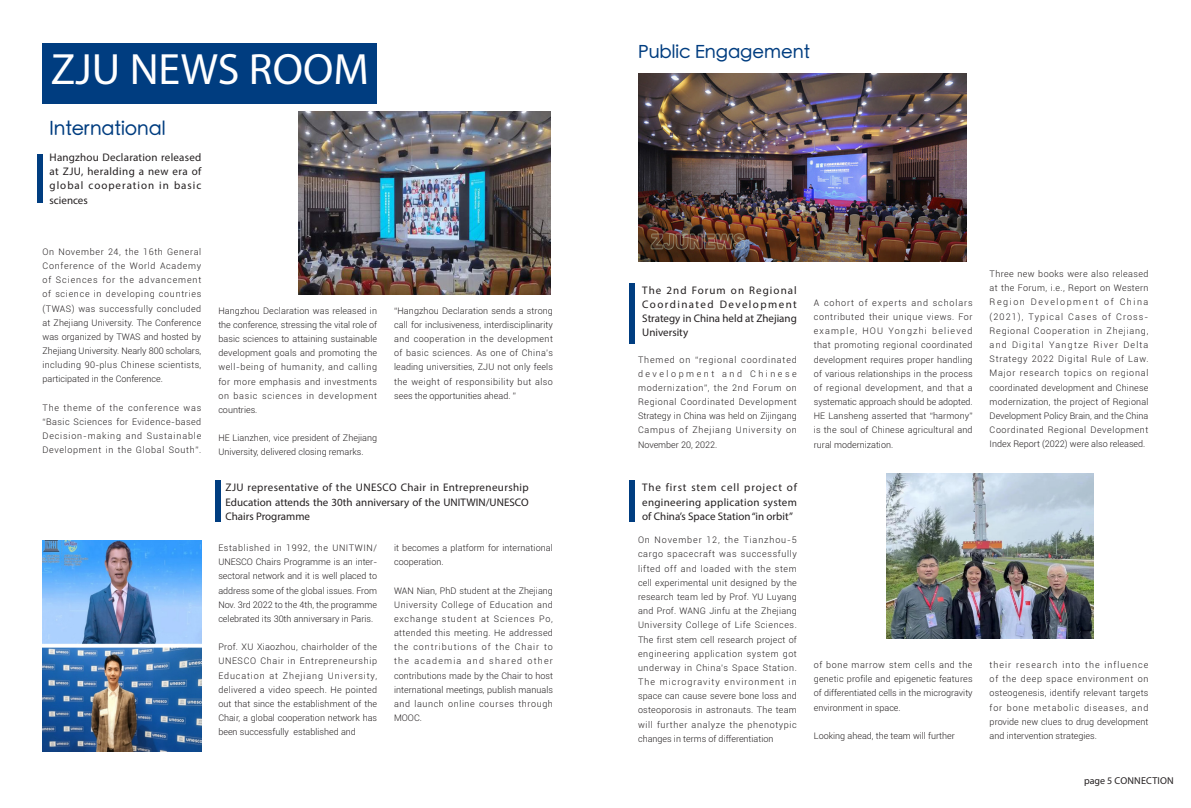
<style>
.page{position:relative;width:1191px;height:808px;background:#fff}
.page>*{position:absolute;margin:0;border:0;box-sizing:border-box;transform-origin:0 0}
.正文普通{font:44px "Myriad Pro";color:#fff}
.正文多分段内容{font:500 19px "ST Heiti TC";color:#003d80}
.正文多分段内容-2{font:500 18px "ST Heiti TC";color:#003d80}
.正文多分段内容-3{font:11px/14.2px "Myriad Pro";letter-spacing:.005em;color:#231f20;text-align:justify}
.t1{font:10px "Myriad Pro";letter-spacing:.02em;color:#231f20}
.正文多分段内容-4{font:300 9px/14.2px "Roboto";color:#231f20;text-align:justify}
</style>
<div class="page">
<img style="left:43px;top:541px;width:158px;height:210px">
<div style="left:43px;top:43px;width:334px;height:60px;background:#003d80"></div>
<img style="left:299px;top:112px;width:251px;height:183px">
<div style="left:37px;top:154px;width:6px;height:49px;background:#003d80"></div>
<div style="left:215px;top:480px;width:6px;height:42px;background:#003d80"></div>
<img style="left:638px;top:73px;width:329px;height:188px">
<div style="left:629px;top:283px;width:6px;height:61px;background:#003d80"></div>
<img style="left:886px;top:473px;width:207px;height:166px">
<div style="left:629px;top:480px;width:6px;height:42px;background:#003d80"></div>
<p class="正文普通" style="left:51px;top:42px;width:319px">ZJU NEWS ROOM</p>
<p class="正文多分段内容" style="left:50px;top:119px;width:118px">International</p>
<p class="正文多分段内容-3" style="left:50px;top:150px;width:153px">Hangzhou Declaration released at ZJU, heralding a new era of global cooperation in basic sciences</p>
<p class="正文多分段内容-4" style="left:43px;top:244px;width:160px">On November 24, the 16th General Conference of the World Academy of Sciences for the advancement of science in developing countries (TWAS) was successfully concluded at Zhejiang University. The Conference was organized by TWAS and hosted by Zhejiang University. Nearly 800 scholars, including 90-plus Chinese scientists, participated in the Conference.</p>
<p class="正文多分段内容-4" style="left:43px;top:400px;width:160px">The theme of the conference was “Basic Sciences for Evidence-based Decision-making and Sustainable Development in the Global South”.</p>
<p class="正文多分段内容-4" style="left:218px;top:303px;width:160px">Hangzhou Declaration was released in the conference, stressing the vital role of basic sciences to attaining sustainable development goals and promoting the well-being of humanity, and calling for more emphasis and investments on basic sciences in development countries.</p>
<p class="正文多分段内容-4" style="left:218px;top:431px;width:160px">HE Lianzhen, vice president of Zhejiang<br>University, delivered closing remarks.</p>
<p class="正文多分段内容-4" style="left:394px;top:303px;width:160px">“Hangzhou Declaration sends a strong call for inclusiveness, interdisciplinarity and cooperation in the development of basic sciences. As one of China’s leading universities, ZJU not only feels the weight of responsibility but also sees the opportunities ahead. ”</p>
<p class="正文多分段内容-3" style="left:225px;top:480px;width:305px">ZJU representative of the UNESCO Chair in Entrepreneurship Education attends the 30th anniversary of the UNITWIN/UNESCO Chairs Programme</p>
<p class="正文多分段内容-4" style="left:218px;top:540px;width:160px">Established in 1992, the UNITWIN/ UNESCO Chairs Programme is an inter&shy;sectoral network and it is well placed to address some of the global issues. From Nov. 3rd 2022 to the 4th, the programme celebrated its 30th anniversary in Paris.</p>
<p class="正文多分段内容-4" style="left:218px;top:640px;width:160px">Prof. XU Xiaozhou, chairholder of the UNESCO Chair in Entrepreneurship Education at Zhejiang University, delivered a video speech. He pointed out that since the establishment of the Chair, a global cooperation network has been successfully established and</p>
<p class="正文多分段内容-4" style="left:394px;top:540px;width:160px">it becomes a platform for international cooperation.</p>
<p class="正文多分段内容-4" style="left:394px;top:583px;width:160px">WAN Nian, PhD student at the Zhejiang University College of Education and exchange student at Sciences Po, attended this meeting. He addressed the contributions of the Chair to the academia and shared other contributions made by the Chair to host international meetings, publish manuals and launch online courses through MOOC.</p>
<p class="正文多分段内容-2" style="left:638px;top:43px;width:173px">Public Engagement</p>
<p class="正文多分段内容-3" style="left:642px;top:283px;width:156px">The 2nd Forum on Regional Coordinated Development Strategy in China held at Zhejiang University</p>
<p class="正文多分段内容-4" style="left:638px;top:352px;width:160px">Themed on “regional coordinated development and Chinese modernization”, the 2nd Forum on Regional Coordinated Development Strategy in China was held on Zijingang Campus of Zhejiang University on November 20, 2022.</p>
<p class="正文多分段内容-3" style="left:642px;top:480px;width:156px">The first stem cell project of engineering application system of China’s Space Station “in orbit”</p>
<p class="正文多分段内容-4" style="left:638px;top:533px;width:160px">On November 12, the Tianzhou-5 cargo spacecraft was successfully lifted off and loaded with the stem cell experimental unit designed by the research team led by Prof. YU Luyang and Prof. WANG Jinfu at the Zhejiang University College of Life Sciences.<br>The first stem cell research project of engineering application system got underway in China’s Space Station.<br>The microgravity environment in space can cause severe bone loss and osteoporosis in astronauts. The team will further analyze the phenotypic changes in terms of differentiation</p>
<p class="正文多分段内容-4" style="left:814px;top:295px;width:160px">A cohort of experts and scholars contributed their unique views. For example, HOU Yongzhi believed that promoting regional coordinated development requires proper handling of various relationships in the process of regional development, and that a systematic approach should be adopted.<br>HE Lansheng asserted that “harmony” is the soul of Chinese agricultural and rural modernization.</p>
<p class="正文多分段内容-4" style="left:814px;top:657px;width:160px">of bone marrow stem cells and the genetic profile and epigenetic features of differentiated cells in the microgravity environment in space.</p>
<p class="正文多分段内容-4" style="left:814px;top:728px;width:142px">Looking ahead, the team will further</p>
<p class="正文多分段内容-4" style="left:989px;top:267px;width:160px">Three new books were also released at the Forum, i.e., Report on Western Region Development of China (2021), Typical Cases of Cross-Regional Cooperation in Zhejiang, and Digital Yangtze River Delta Strategy 2022 Digital Rule of Law.<br>Major research topics on regional coordinated development and Chinese modernization, the project of Regional Development Policy Brain, and the China Coordinated Regional Development Index Report (2022) were also released.</p>
<p class="正文多分段内容-4" style="left:989px;top:657px;width:160px">their research into the influence of the deep space environment on osteogenesis, identify relevant targets for bone metabolic diseases, and provide new clues to drug development and intervention strategies.</p>
<p class="t1" style="left:1084px;top:774px;width:91px">page 5 CONNECTION</p>
</div>
